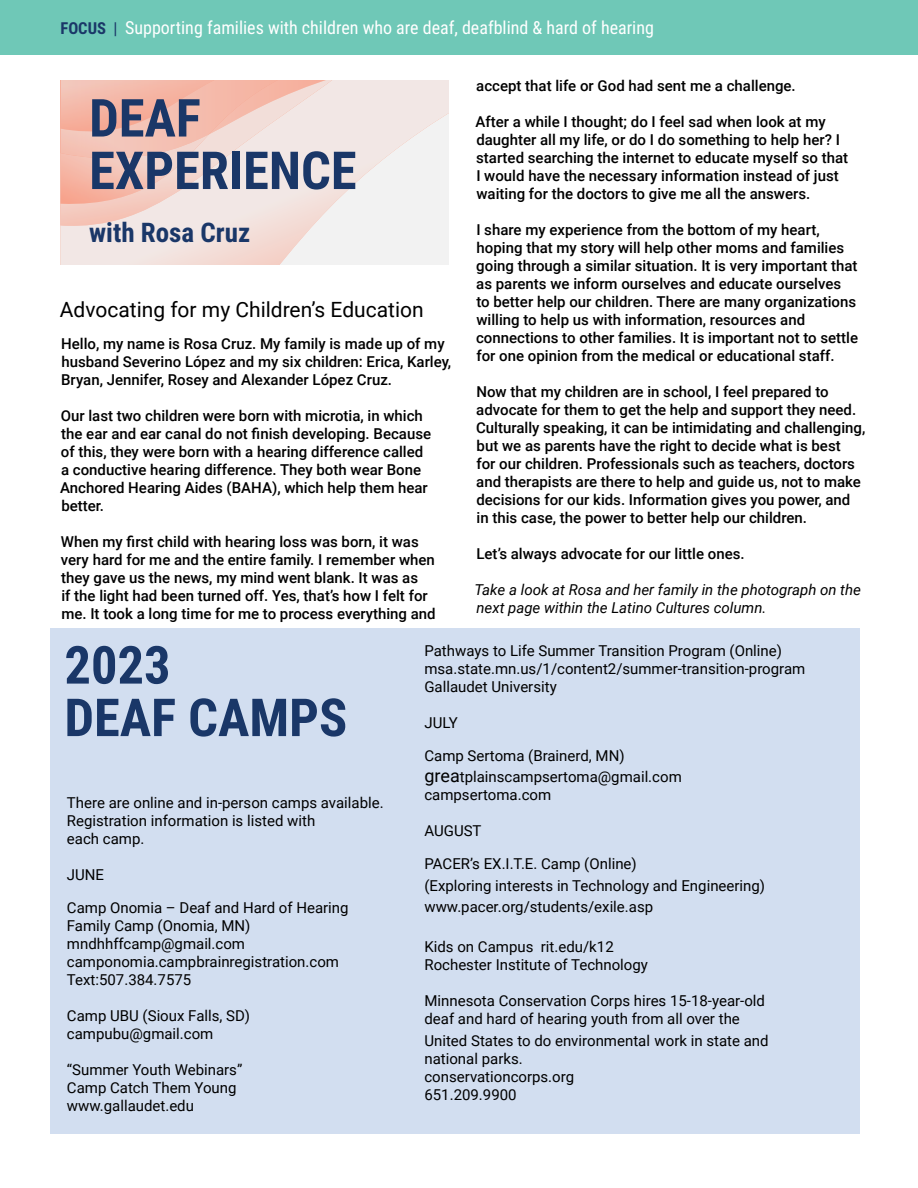
<style>
.page{position:relative;width:918px;height:1188px;background:#fff}
.page>*{position:absolute;margin:0;border:0;box-sizing:border-box;transform-origin:0 0}
.t1{font:700 52.5px/52.5px "Roboto Condensed";color:#1a3768}
.t2{font:700 27px "Roboto Condensed";color:#1a3768}
.t3{font:21px "Roboto";color:#000}
.t4{font:18px "Roboto Condensed";color:#fff}
.t5{font:500 15px/18px "Roboto";color:#000}
.t6{font:15px/18px "Roboto";color:#000}
.t7{font:italic 15px/18px "Roboto";color:#000}
.s1{font-weight:700;font-size:16.5px;color:#1a3768}
.s2{font-size:16.5px;color:#1a3768}
.s3{font-size:18px}
</style>
<div class="page">
<div style="left:50px;top:629px;width:810px;height:505px;background:#d2def0"></div>
<div style="left:0;top:0;width:918px;height:54px;background:#6fc8b7"></div>
<svg style="left:60px;top:80px;width:389px;height:185px"></svg>
<p class="t4" style="left:60px;top:15px;width:595px"><span class="s1">FOCUS</span> <span class="s2">|</span> Supporting families with children who are deaf, deafblind &amp; hard of hearing</p>
<p class="t5" style="left:476px;top:76px;width:321px">accept that life or God had sent me a challenge.</p>
<p class="t5" style="left:475px;top:112px;width:374px">After a while I thought; do I feel sad when look at my daughter all my life, or do I do something to help her? I started searching the internet to educate myself so that I would have the necessary information instead of just waiting for the doctors to give me all the answers.</p>
<p class="t5" style="left:476px;top:220px;width:384px">I share my experience from the bottom of my heart, hoping that my story will help other moms and families going through a similar situation. It is very important that as parents we inform ourselves and educate ourselves<br>to better help our children. There are many organizations willing to help us with information, resources and connections to other families. It is important not to settle for one opinion from the medical or educational staff.</p>
<p class="t5" style="left:476px;top:382px;width:391px">Now that my children are in school, I feel prepared to advocate for them to get the help and support they need.<br>Culturally speaking, it can be intimidating and challenging, but we as parents have the right to decide what is best<br>for our children. Professionals such as teachers, doctors and therapists are there to help and guide us, not to make decisions for our kids. Information gives you power, and in this case, the power to better help our children.</p>
<p class="t5" style="left:476px;top:544px;width:270px">Let’s always advocate for our little ones.</p>
<p class="t7" style="left:474px;top:580px;width:388px">Take a look at Rosa and her family in the photograph on the next page within the Latino Cultures column.</p>
<p class="t6" style="left:424px;top:641px;width:382px">Pathways to Life Summer Transition Program (Online) msa.state.mn.us/1/content2/summer-transition-program<br>Gallaudet University</p>
<p class="t6" style="left:424px;top:713px;width:35px">JULY</p>
<p class="t6" style="left:424px;top:744px;width:259px;line-height:21.6px">Camp Sertoma (Brainerd, MN) <span class="s3">grea</span>tplainscampsertoma@gmail.com</p>
<p class="t6" style="left:424px;top:785px;width:128px">campsertoma.com</p>
<p class="t6" style="left:424px;top:821px;width:59px">AUGUST</p>
<p class="t6" style="left:424px;top:852px;width:342px;line-height:21.6px">PACER’s EX.I.T.E. Camp (Online)<br>(Exploring interests in Technology and Engineering) www.pacer.org/students/exile.asp</p>
<p class="t6" style="left:424px;top:937px;width:225px">Kids on Campus rit.edu/k12<br>Rochester Institute of Technology</p>
<p class="t6" style="left:424px;top:991px;width:342px">Minnesota Conservation Corps hires 15-18-year-old deaf and hard of hearing youth from all over the</p>
<p class="t6" style="left:424px;top:1031px;width:346px">United States to do environmental work in state and national parks.<br>conservationcorps.org<br>651.209.9900</p>
<h1 class="t1" style="left:89px;top:90px;width:269px">DEAF<br>EXPERIENCE</h1>
<h2 class="t2" style="left:89px;top:213px;width:163px">with Rosa Cruz</h2>
<h3 class="t3" style="left:60px;top:295px;width:365px">Advocating for my Children’s Education</h3>
<p class="t5" style="left:61px;top:334px;width:391px">Hello, my name is Rosa Cruz. My family is made up of my husband Severino López and my six children: Erica, Karley,<br>Bryan, Jennifer, Rosey and Alexander López Cruz.</p>
<p class="t5" style="left:60px;top:406px;width:372px">Our last two children were born with microtia, in which the ear and ear canal do not finish developing. Because of this, they were born with a hearing difference called a conductive hearing difference. They both wear Bone Anchored Hearing Aides (BAHA), which help them hear better.</p>
<p class="t5" style="left:61px;top:532px;width:376px">When my first child with hearing loss was born, it was very hard for me and the entire family. I remember when they gave us the news, my mind went blank. It was as<br>if the light had been turned off. Yes, that’s how I felt for me. It took a long time for me to process everything and</p>
<h1 class="t1" style="left:64px;top:637px;width:284px">2023<br>DEAF CAMPS</h1>
<p class="t6" style="left:67px;top:793px;width:318px">There are online and in-person camps available.<br>Registration information is listed with<br>each camp.</p>
<p class="t6" style="left:67px;top:865px;width:39px">JUNE</p>
<p class="t6" style="left:67px;top:898px;width:283px">Camp Onomia – Deaf and Hard of Hearing<br>Family Camp (Onomia, MN) mndhhffcamp@gmail.com camponomia.campbrainregistration.com<br>Text:507.384.7575</p>
<p class="t6" style="left:67px;top:1006px;width:185px">Camp UBU (Sioux Falls, SD) campubu@gmail.com</p>
<p class="t6" style="left:67px;top:1060px;width:177px">“Summer Youth Webinars”<br>Camp Catch Them Young www.gallaudet.edu</p>
</div>
